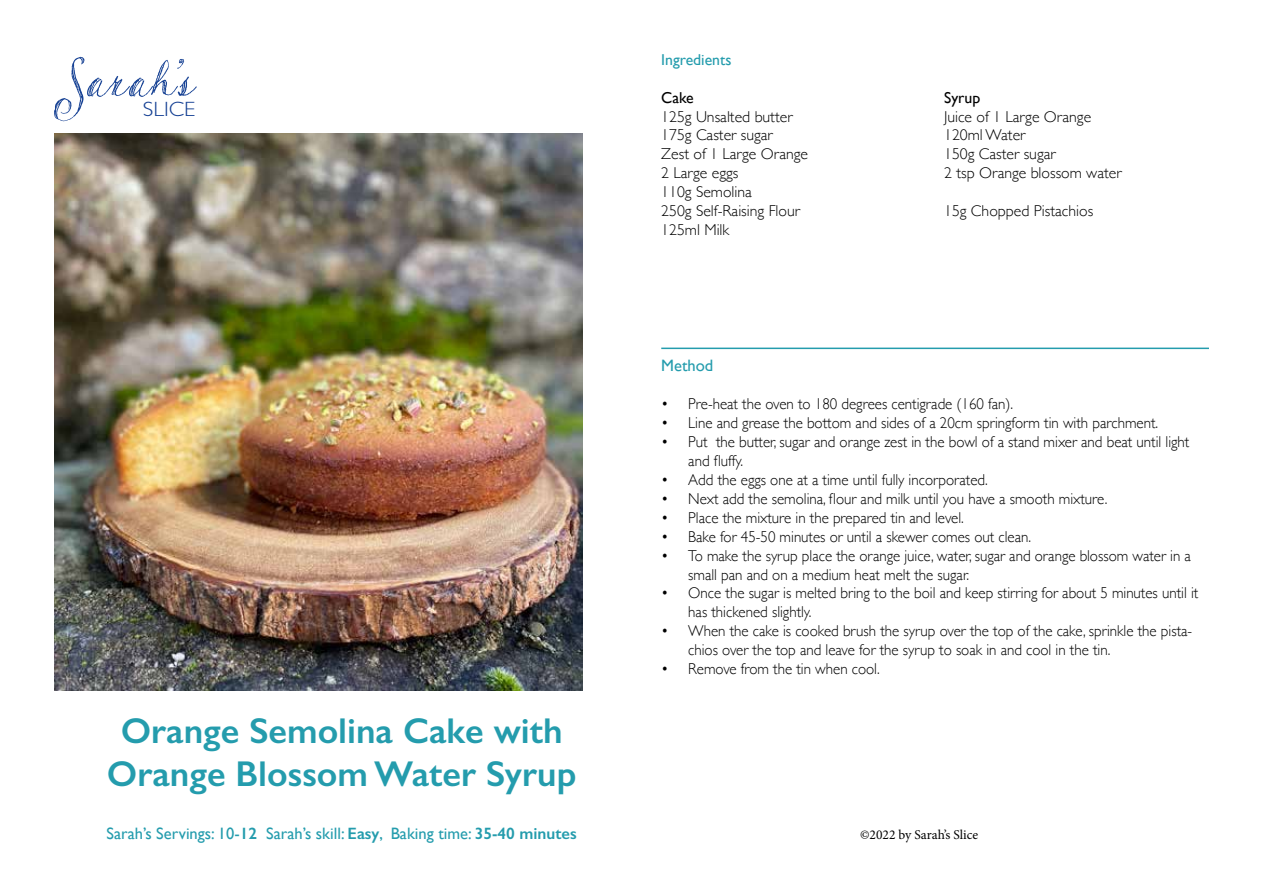
<style>
.page{position:relative;width:1263px;height:893px;background:#fff}
.page>*{position:absolute;margin:0;border:0;box-sizing:border-box;transform-origin:0 0}
.t1{font:600 36px/43.2px "Gill Sans";color:#249cad;text-align:center}
.t2{font:300 20.7px "Gill Sans";color:#164194;scale:1.09 1}
.t3{font:16.5px "Gill Sans";color:#249cad}
.t4{font:300 15.75px/18.9px "Gill Sans";color:#000;scale:.95 1}
.t5{font:300 15.75px/18.9px "Gill Sans";color:#000}
.t6{font:15.75px "Gill Sans";color:#249cad}
.t7{font:15.75px "Gill Sans";color:#000}
.t8{font:13.5px "Minion Pro";color:#000}
.s1{font-weight:600}
</style>
<div class="page">
<img style="left:54px;top:134px;width:529px;height:556px">
<svg style="left:54px;top:57px;width:143px;height:64px"></svg>
<hr style="left:661px;top:348px;width:548px;height:1px;background:#249cad">
<h2 class="t2" style="left:143px;top:93px;width:50px">SLICE</h2>
<h1 class="t1" style="left:107px;top:708px;width:471px">Orange Semolina Cake with<br>Orange Blossom Water Syrup</h1>
<p class="t3" style="left:107px;top:824px;width:472px">Sarah’s Servings: 10-<span class="s1">12</span> Sarah’s skill: <span class="s1">Easy</span>, Baking time: <span class="s1">35-40 minutes</span></p>
<p class="t6" style="left:661px;top:50px;width:72px">Ingredients</p>
<p class="t7" style="left:661px;top:88px;width:34px">Cake</p>
<p class="t5" style="left:661px;top:106px;width:148px">125g Unsalted butter<br>175g Caster sugar<br>Zest of 1 Large Orange<br>2 Large eggs<br>110g Semolina<br>250g Self-Raising Flour<br>125ml Milk</p>
<p class="t7" style="left:944px;top:88px;width:38px">Syrup</p>
<p class="t5" style="left:944px;top:106px;width:179px">Juice of 1 Large Orange<br>120ml Water<br>150g Caster sugar<br>2 tsp Orange blossom water</p>
<p class="t5" style="left:944px;top:201px;width:151px">15g Chopped Pistachios</p>
<p class="t3" style="left:661px;top:355px;width:54px">Method</p>
<p class="t4" style="left:661px;top:394px;width:372px">• Pre-heat the oven to 180 degrees centigrade (160 fan).</p>
<p class="t4" style="left:661px;top:413px;width:525px">• Line and grease the bottom and sides of a 20cm springform tin with parchment.</p>
<p class="t4" style="left:688px;top:432px;width:529px;text-indent:-27px">• Put the butter, sugar and orange zest in the bowl of a stand mixer and beat until light and fluffy.</p>
<p class="t4" style="left:661px;top:470px;width:345px">• Add the eggs one at a time until fully incorporated.</p>
<p class="t4" style="left:661px;top:489px;width:471px">• Next add the semolina, flour and milk until you have a smooth mixture.</p>
<p class="t4" style="left:661px;top:507px;width:320px">• Place the mixture in the prepared tin and level.</p>
<p class="t4" style="left:661px;top:526px;width:391px">• Bake for 45-50 minutes or until a skewer comes out clean.</p>
<p class="t4" style="left:688px;top:545px;width:531px;text-indent:-27px">• To make the syrup place the orange juice, water, sugar and orange blossom water in a small pan and on a medium heat melt the sugar.</p>
<p class="t4" style="left:688px;top:583px;width:538px;text-indent:-27px">• Once the sugar is melted bring to the boil and keep stirring for about 5 minutes until it has thickened slightly.</p>
<p class="t4" style="left:688px;top:621px;width:532px;text-indent:-27px">• When the cake is cooked brush the syrup over the top of the cake, sprinkle the pista&shy;chios over the top and leave for the syrup to soak in and cool in the tin.</p>
<p class="t4" style="left:661px;top:659px;width:231px">• Remove from the tin when cool.</p>
<p class="t8" style="left:860px;top:825px;width:120px">©2022 by Sarah’s Slice</p>
</div>
